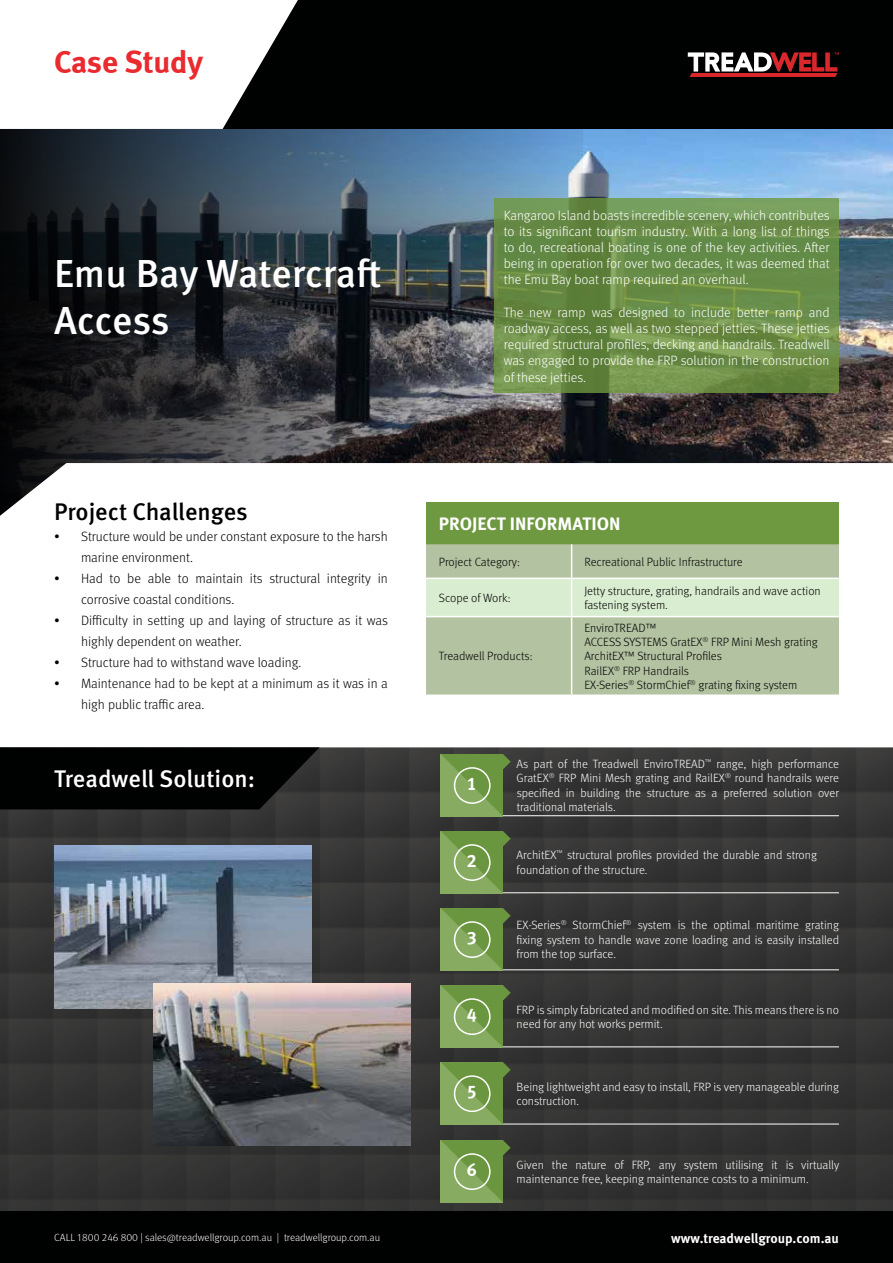
<style>
.page{position:relative;width:893px;height:1263px;background:#fff}
.page>*{position:absolute;margin:0;border:0;box-sizing:border-box;transform-origin:0 0}
.t1{font:500 39px/46.8px "Meta Pro";letter-spacing:-.01em;color:#fff}
.t2{font:31.5px "Meta Bold LF";color:#e92a2f}
.t3{font:500 24px "Meta Pro";color:#fff}
.t4{font:500 24px "Meta Pro";letter-spacing:-.005em;color:#000}
.t5{font:700 18px "Meta Pro";color:#fff}
.t6{font:18px "Meta Bold LF";color:#fff}
.t7{font:300 13.5px/16.2px "Meta Pro";color:#fff;text-align:justify}
.t8{font:300 13.5px/21px "Meta Pro";color:#000}
.t9{font:700 13.5px "Meta Pro";color:#fff}
.t10{font:300 12px/14.4px "Meta Pro";color:#fff}
.t11{font:300 12px/14.4px "Meta Pro";color:#000}
.t12{font:300 10.5px "Meta Pro";color:#fff}
</style>
<div class="page">
<img style="left:583px;top:129px;width:310px;height:334px">
<svg style="left:0;top:129px;width:583px;height:334px;background:#333c46"></svg>
<div style="left:0;top:747px;width:893px;height:464px;background:#343434"></div>
<svg style="left:0;top:463px;width:893px;height:53px"></svg>
<div style="left:0;top:0;width:893px;height:129px;background:#000101"></div>
<svg style="left:0;top:0;width:298px;height:129px;background:#dedede"></svg>
<svg style="left:494px;top:198px;width:345px;height:195px;background:#6a8d48"></svg>
<svg style="left:688px;top:52px;width:151px;height:25px"></svg>
<div style="left:426px;top:502px;width:413px;height:42px;background:#6e9940"></div>
<div style="left:426px;top:544px;width:413px;height:150px;background:#b3c2a1"></div>
<div style="left:426px;top:579px;width:413px;height:37px;background:#d9edd1"></div>
<hr style="left:571px;top:544px;width:1px;height:34px;background:#fff">
<hr style="left:426px;top:578px;width:146px;height:1px;background:#fff">
<hr style="left:572px;top:578px;width:267px;height:1px;background:#fff">
<hr style="left:571px;top:579px;width:1px;height:37px;background:#fff">
<hr style="left:426px;top:616px;width:146px;height:1px;background:#fff">
<hr style="left:572px;top:616px;width:267px;height:1px;background:#fff">
<hr style="left:571px;top:617px;width:1px;height:77px;background:#fff">
<hr style="left:484px;top:815px;width:355px;height:1px;background:#fff">
<svg style="left:441px;top:754px;width:70px;height:62px;background:#749750"></svg>
<div style="left:454px;top:767px;width:37px;height:37px;border:2px solid #fff;border-radius:50%"></div>
<hr style="left:484px;top:892px;width:355px;height:1px;background:#fff">
<svg style="left:441px;top:831px;width:70px;height:62px;background:#749650"></svg>
<div style="left:454px;top:844px;width:37px;height:37px;border:2px solid #fff;border-radius:50%"></div>
<hr style="left:484px;top:969px;width:355px;height:1px;background:#fff">
<svg style="left:441px;top:908px;width:70px;height:62px;background:#749650"></svg>
<div style="left:454px;top:921px;width:37px;height:37px;border:2px solid #fff;border-radius:50%"></div>
<hr style="left:484px;top:1046px;width:355px;height:1px;background:#fff">
<svg style="left:441px;top:985px;width:70px;height:62px;background:#749650"></svg>
<div style="left:454px;top:998px;width:37px;height:37px;border:2px solid #fff;border-radius:50%"></div>
<hr style="left:484px;top:1124px;width:355px;height:1px;background:#fff">
<svg style="left:441px;top:1062px;width:70px;height:62px;background:#739650"></svg>
<div style="left:454px;top:1075px;width:37px;height:37px;border:2px solid #fff;border-radius:50%"></div>
<svg style="left:441px;top:1140px;width:70px;height:62px;background:#73964f"></svg>
<div style="left:454px;top:1153px;width:37px;height:37px;border:2px solid #fff;border-radius:50%"></div>
<img style="left:54px;top:846px;width:257px;height:162px">
<img style="left:153px;top:983px;width:257px;height:162px">
<svg style="left:0;top:747px;width:320px;height:62px;background:#050606"></svg>
<div style="left:0;top:1211px;width:893px;height:52px;background:#000101"></div>
<h2 class="t2" style="left:54px;top:44px;width:151px">Case Study</h2>
<h1 class="t1" style="left:54px;top:247px;width:329px">Emu Bay Watercraft<br>Access</h1>
<h3 class="t4" style="left:54px;top:493px;width:195px">Project Challenges</h3>
<p class="t8" style="left:81px;top:525px;width:308px;text-indent:-27px">• Structure would be under constant exposure to the harsh marine environment.</p>
<p class="t8" style="left:81px;top:567px;width:308px;text-indent:-27px">• Had to be able to maintain its structural integrity in corrosive coastal conditions.</p>
<p class="t8" style="left:81px;top:609px;width:308px;text-indent:-27px">• Difficulty in setting up and laying of structure as it was highly dependent on weather.</p>
<p class="t8" style="left:54px;top:651px;width:249px">• Structure had to withstand wave loading.</p>
<p class="t8" style="left:81px;top:672px;width:308px;text-indent:-27px">• Maintenance had to be kept at a minimum as it was in a high public traffic area.</p>
<h3 class="t3" style="left:54px;top:760px;width:203px">Treadwell Solution:</h3>
<p class="t7" style="left:504px;top:206px;width:327px">Kangaroo Island boasts incredible scenery, which contributes to its significant tourism industry. With a long list of things to do, recreational boating is one of the key activities. After being in operation for over two decades, it was deemed that the Emu Bay boat ramp required an overhaul.</p>
<p class="t7" style="left:504px;top:303px;width:327px">The new ramp was designed to include better ramp and roadway access, as well as two stepped jetties. These jetties required structural profiles, decking and handrails. Treadwell was engaged to provide the FRP solution in the construction of these jetties.</p>
<h3 class="t5" style="left:439px;top:509px;width:183px">PROJECT INFORMATION</h3>
<p class="t11" style="left:439px;top:554px;width:83px">Project Category:</p>
<p class="t11" style="left:584px;top:554px;width:160px">Recreational Public Infrastructure</p>
<p class="t11" style="left:439px;top:590px;width:73px">Scope of Work:</p>
<p class="t11" style="left:584px;top:583px;width:238px">Jetty structure, grating, handrails and wave action fastening system.</p>
<p class="t11" style="left:439px;top:648px;width:95px">Treadwell Products:</p>
<p class="t11" style="left:584px;top:620px;width:235px">EnviroTREAD™<br>ACCESS SYSTEMS GratEX<sup>®</sup> FRP Mini Mesh grating<br>ArchitEX™ Structural Profiles<br>RailEX<sup>®</sup> FRP Handrails<br>EX-Series<sup>®</sup> StormChief<sup>®</sup> grating fixing system</p>
<h3 class="t6" style="left:467px;top:773px;width:12px">1</h3>
<p class="t10" style="left:517px;top:756px;width:324px;text-align:justify">As part of the Treadwell EnviroTREAD<sup>™</sup> range, high performance GratEX<sup>®</sup> FRP Mini Mesh grating and RailEX<sup>®</sup> round handrails were specified in building the structure as a preferred solution over traditional materials.</p>
<h3 class="t6" style="left:467px;top:850px;width:12px">2</h3>
<p class="t10" style="left:517px;top:847px;width:302px">ArchitEX<sup>™</sup> structural profiles provided the durable and strong foundation of the structure.</p>
<h3 class="t6" style="left:467px;top:927px;width:12px">3</h3>
<p class="t10" style="left:517px;top:917px;width:324px;text-align:justify">EX-Series<sup>®</sup> StormChief<sup>®</sup> system is the optimal maritime grating fixing system to handle wave zone loading and is easily installed from the top surface.</p>
<h3 class="t6" style="left:467px;top:1004px;width:12px">4</h3>
<p class="t10" style="left:517px;top:1001px;width:324px">FRP is simply fabricated and modified on site. This means there is no need for any hot works permit.</p>
<h3 class="t6" style="left:467px;top:1081px;width:12px">5</h3>
<p class="t10" style="left:517px;top:1079px;width:324px">Being lightweight and easy to install, FRP is very manageable during construction.</p>
<h3 class="t6" style="left:467px;top:1159px;width:12px">6</h3>
<p class="t10" style="left:517px;top:1156px;width:324px">Given the nature of FRP, any system utilising it is virtually maintenance free, keeping maintenance costs to a minimum.</p>
<p class="t12" style="left:54px;top:1230px;width:328px">CALL 1800 246 800 | sales@treadwellgroup.com.au | treadwellgroup.com.au</p>
<p class="t9" style="left:671px;top:1228px;width:169px">www.treadwellgroup.com.au</p>
</div>
